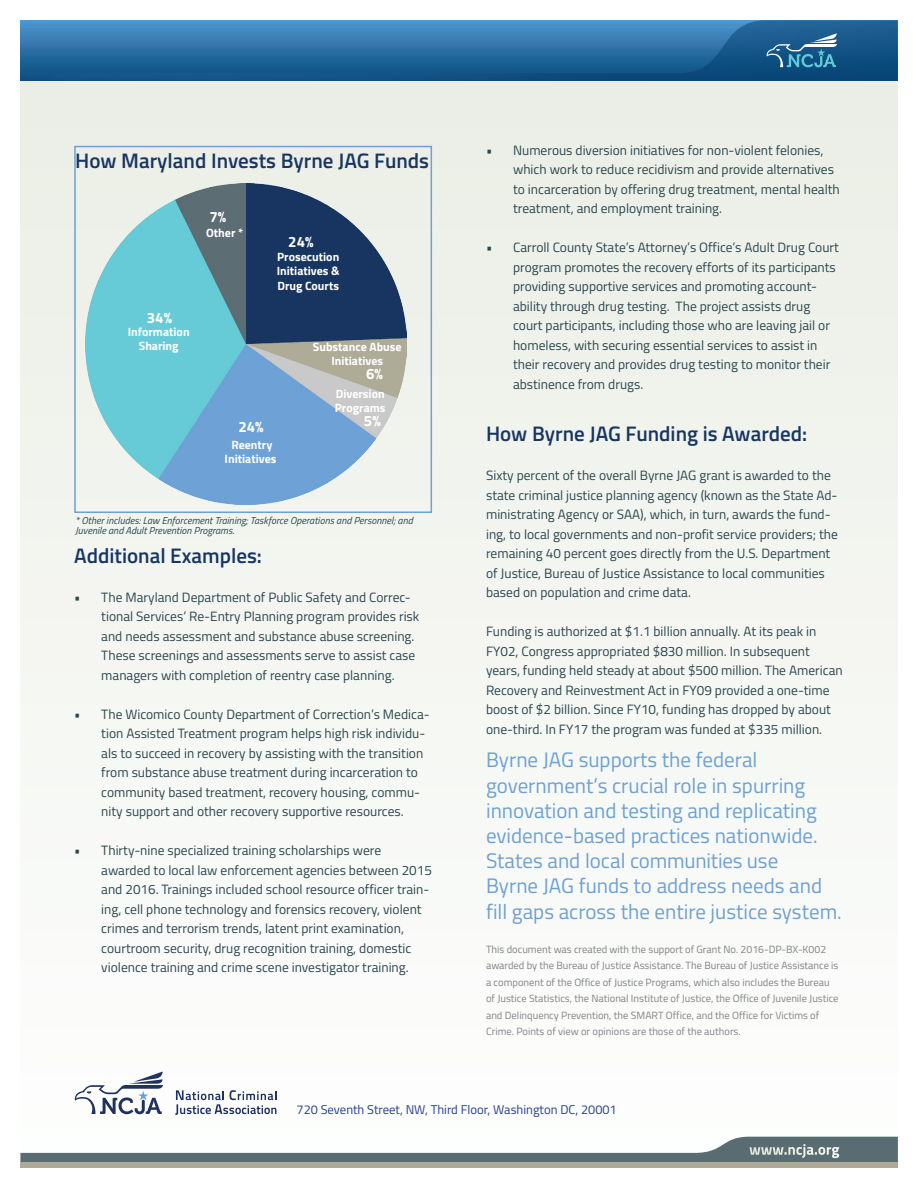
<style>
.page{position:relative;width:918px;height:1188px;background:#fff}
.page>*{position:absolute;margin:0;border:0;box-sizing:border-box;transform-origin:0 0}
.t1{font:21px/25.2px "Titillium";color:#6da0d5;text-align:justify}
.t2{font:600 21px "Titillium";color:#183663}
.t3{font:700 15px "Titillium";color:#fff}
.t4{font:13.5px/19.5px "Titillium";color:#2b464d}
.t5{font:12.75px "Titillium";color:#253f8e}
.t6{font:700 12px/14.4px "Titillium";color:#fff;text-align:center}
.t7{font:10.5px/16.5px "Titillium";color:#808285}
.t8{font:italic 10.2px/10.5px "Titillium";color:#2b464d}
</style>
<div class="page">
<div style="left:20px;top:20px;width:878px;height:1148px;background:#f5f6f2"></div>
<svg style="left:20px;top:1137px;width:878px;height:26px"></svg>
<svg style="left:20px;top:20px;width:878px;height:60px;background:#286ca0"></svg>
<div style="left:20px;top:1163px;width:878px;height:5px;background:#aeaa96"></div>
<svg style="left:766px;top:33px;width:71px;height:34px;background:#3b779f"></svg>
<svg style="left:75px;top:1072px;width:88px;height:42px"></svg>
<svg style="left:175px;top:1090px;width:102px;height:25px"></svg>
<div style="left:74px;top:146px;width:358px;height:367px;border:2px solid #6da0d5"></div>
<img style="left:85px;top:184px;width:321px;height:320px">
<p class="t2" style="left:75px;top:145px;width:355px">How Maryland Invests Byrne JAG Funds</p>
<p class="t3" style="left:147px;top:307px;width:27px">34%</p>
<p class="t6" style="left:128px;top:324px;width:63px">Information<br>Sharing</p>
<p class="t3" style="left:210px;top:205px;width:18px">7%</p>
<p class="t6" style="left:206px;top:225px;width:39px">Other *</p>
<p class="t3" style="left:288px;top:230px;width:27px">24%</p>
<p class="t6" style="left:277px;top:249px;width:64px">Prosecution</p>
<p class="t6" style="left:277px;top:263px;width:64px;text-align:left">Initiatives &amp;<br>Drug Courts</p>
<p class="t3" style="left:238px;top:416px;width:27px">24%</p>
<p class="t6" style="left:313px;top:339px;width:90px">Substance Abuse</p>
<p class="t6" style="left:331px;top:353px;width:53px">Initiatives</p>
<p class="t3" style="left:366px;top:362px;width:18px">6%</p>
<p class="t6" style="left:336px;top:386px;width:51px">Diversion</p>
<p class="t6" style="left:335px;top:400px;width:52px">Programs</p>
<p class="t3" style="left:364px;top:409px;width:18px">5%</p>
<p class="t6" style="left:225px;top:437px;width:53px">Reentry<br>Initiatives</p>
<p class="t8" style="left:75px;top:515px;width:339px">* Other includes: Law Enforcement Training; Taskforce Operations and Personnel; and<br>Juvenile and Adult Prevention Programs.</p>
<p class="t2" style="left:74px;top:540px;width:189px">Additional Examples:</p>
<p class="t4" style="left:101px;top:587px;width:320px;text-indent:-27px">• The Maryland Department of Public Safety and Correc&shy;tional Services’ Re-Entry Planning program provides risk and needs assessment and substance abuse screening.<br>These screenings and assessments serve to assist case managers with completion of reentry case planning.</p>
<p class="t4" style="left:101px;top:704px;width:330px;text-indent:-27px">• The Wicomico County Department of Correction’s Medica&shy;tion Assisted Treatment program helps high risk individu&shy;als to succeed in recovery by assisting with the transition from substance abuse treatment during incarceration to community based treatment, recovery housing, commu&shy;nity support and other recovery supportive resources.</p>
<p class="t4" style="left:101px;top:840px;width:332px;text-indent:-27px">• Thirty-nine specialized training scholarships were awarded to local law enforcement agencies between 2015 and 2016. Trainings included school resource officer train&shy;ing, cell phone technology and forensics recovery, violent crimes and terrorism trends, latent print examination, courtroom security, drug recognition training, domestic violence training and crime scene investigator training.</p>
<p class="t4" style="left:513px;top:140px;width:328px;text-indent:-27px">• Numerous diversion initiatives for non-violent felonies, which work to reduce recidivism and provide alternatives to incarceration by offering drug treatment, mental health treatment, and employment training.</p>
<p class="t4" style="left:513px;top:237px;width:327px;text-indent:-27px">• Carroll County State’s Attorney’s Office’s Adult Drug Court program promotes the recovery efforts of its participants providing supportive services and promoting account&shy;ability through drug testing. The project assists drug court participants, including those who are leaving jail or homeless, with securing essential services to assist in their recovery and provides drug testing to monitor their abstinence from drugs.</p>
<p class="t2" style="left:486px;top:418px;width:323px">How Byrne JAG Funding is Awarded:</p>
<p class="t4" style="left:486px;top:465px;width:353px">Sixty percent of the overall Byrne JAG grant is awarded to the state criminal justice planning agency (known as the State Ad&shy;ministrating Agency or SAA), which, in turn, awards the fund&shy;ing, to local governments and non-profit service providers; the remaining 40 percent goes directly from the U.S. Department of Justice, Bureau of Justice Assistance to local communities based on population and crime data.</p>
<p class="t4" style="left:486px;top:621px;width:358px">Funding is authorized at $1.1 billion annually. At its peak in FY02, Congress appropriated $830 million. In subsequent years, funding held steady at about $500 million. The American Recovery and Reinvestment Act in FY09 provided a one-time boost of $2 billion. Since FY10, funding has dropped by about one-third. In FY17 the program was funded at $335 million.</p>
<p class="t1" style="left:486px;top:746px;width:273px">Byrne JAG supports the federal</p>
<p class="t1" style="left:486px;top:772px;width:321px">government’s crucial role in spurring</p>
<p class="t1" style="left:486px;top:797px;width:333px">innovation and testing and replicating evidence-based practices nationwide.<br>States and local communities use</p>
<p class="t1" style="left:486px;top:872px;width:357px">Byrne JAG funds to address needs and fill gaps across the entire justice system.</p>
<p class="t7" style="left:486px;top:940px;width:354px">This document was created with the support of Grant No. 2016-DP-BX-K002 awarded by the Bureau of Justice Assistance. The Bureau of Justice Assistance is a component of the Office of Justice Programs, which also includes the Bureau of Justice Statistics, the National Institute of Justice, the Office of Juvenile Justice and Delinquency Prevention, the SMART Office, and the Office for Victims of Crime. Points of view or opinions are those of the authors.</p>
<p class="t5" style="left:297px;top:1100px;width:322px">720 Seventh Street, NW, Third Floor, Washington DC, 20001</p>
<p class="t3" style="left:749px;top:1138px;width:92px">www.ncja.org</p>
</div>
